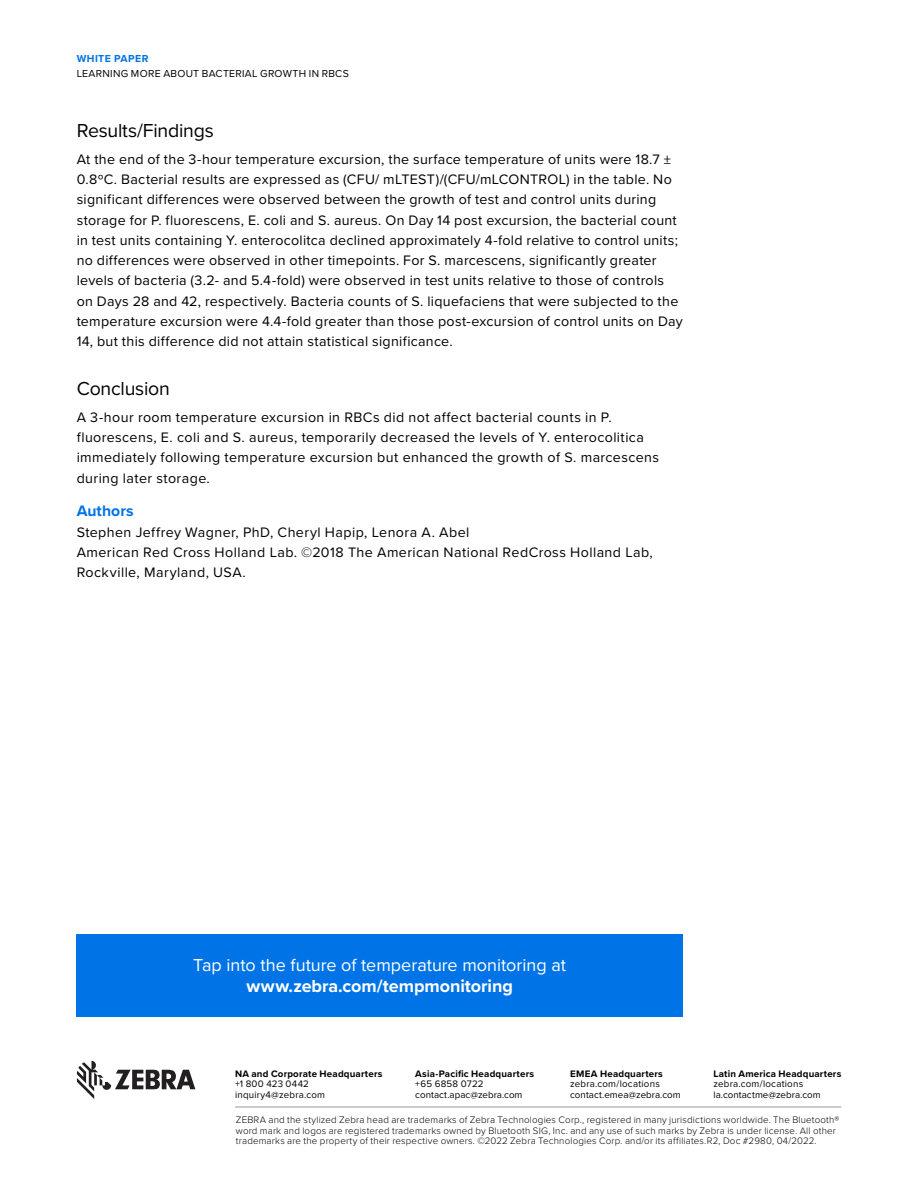
<style>
.page{position:relative;width:918px;height:1188px;background:#fff}
.page>*{position:absolute;margin:0;border:0;box-sizing:border-box;transform-origin:0 0}
.t1{font:19.5px "Proxima Nova";letter-spacing:-.01em;color:#000}
.t2{font:18px "Proxima Nova";color:#fff}
.t3{font:700 18px "Proxima Nova";color:#fff}
.t4{font:700 15.75px "Proxima Nova";color:#0073e6}
.t5{font:14.25px/20.2px "Proxima Nova";letter-spacing:.02em;color:#000}
.t6{font:10.5px "Proxima Nova";letter-spacing:.025em;color:#000}
.t7{font:700 10.5px "Proxima Nova";letter-spacing:.04em;color:#0073e6}
.t8{font:300 9.75px/10.5px "Proxima Nova";letter-spacing:.015em;color:#000}
.t9{font:9.75px/10.5px "Proxima Nova";letter-spacing:.005em;color:#000}
.t10{font:700 9.75px "Proxima Nova";letter-spacing:.02em;color:#000}
.t11{font:9.75px/10.5px "Proxima Nova";letter-spacing:.025em;color:#000}
.t12{font:9.75px "Proxima Nova";letter-spacing:.025em;color:#000101}
</style>
<div class="page">
<div style="left:77px;top:934px;width:606px;height:83px;background:#0073e6"></div>
<hr style="left:235px;top:1107px;width:606px;height:1px;background:#999">
<svg style="left:77px;top:1061px;width:118px;height:38px"></svg>
<p class="t7" style="left:77px;top:51px;width:73px">WHITE PAPER</p>
<p class="t6" style="left:77px;top:65px;width:274px">LEARNING MORE ABOUT BACTERIAL GROWTH IN RBCS</p>
<h1 class="t1" style="left:77px;top:116px;width:139px">Results/Findings</h1>
<p class="t5" style="left:77px;top:148px;width:608px">At the end of the 3-hour temperature excursion, the surface temperature of units were 18.7 ± 0.8ºC. Bacterial results are expressed as (CFU/ mLTEST)/(CFU/mLCONTROL) in the table. No significant differences were observed between the growth of test and control units during storage for P. fluorescens, E. coli and S. aureus. On Day 14 post excursion, the bacterial count in test units containing Y. enterocolitca declined approximately 4-fold relative to control units; no differences were observed in other timepoints. For S. marcescens, significantly greater levels of bacteria (3.2- and 5.4-fold) were observed in test units relative to those of controls on Days 28 and 42, respectively. Bacteria counts of S. liquefaciens that were subjected to the temperature excursion were 4.4-fold greater than those post-excursion of control units on Day 14, but this difference did not attain statistical significance.</p>
<h1 class="t1" style="left:77px;top:374px;width:95px">Conclusion</h1>
<p class="t5" style="left:77px;top:406px;width:584px">A 3-hour room temperature excursion in RBCs did not affect bacterial counts in P. fluorescens, E. coli and S. aureus, temporarily decreased the levels of Y. enterocolitica immediately following temperature excursion but enhanced the growth of S. marcescens during later storage.</p>
<p class="t4" style="left:77px;top:499px;width:59px">Authors</p>
<p class="t5" style="left:77px;top:521px;width:578px">Stephen Jeffrey Wagner, PhD, Cheryl Hapip, Lenora A. Abel<br>American Red Cross Holland Lab. ©2018 The American National RedCross Holland Lab,<br>Rockville, Maryland, USA.</p>
<p class="t2" style="left:193px;top:952px;width:374px">Tap into the future of temperature monitoring at</p>
<p class="t3" style="left:247px;top:973px;width:268px">www.zebra.com/tempmonitoring</p>
<p class="t10" style="left:714px;top:1066px;width:129px">Latin America Headquarters</p>
<p class="t12" style="left:714px;top:1077px;width:91px">zebra.com/locations</p>
<p class="t9" style="left:714px;top:1089px;width:109px">la.contactme@zebra.com</p>
<p class="t8" style="left:236px;top:1114px;width:605px">ZEBRA and the stylized Zebra head are trademarks of Zebra Technologies Corp., registered in many jurisdictions worldwide. The Bluetooth® word mark and logos are registered trademarks owned by Bluetooth SIG, Inc. and any use of such marks by Zebra is under license. All other trademarks are the property of their respective owners. ©2022 Zebra Technologies Corp. and/or its affiliates.R2, Doc #2980, 04/2022.</p>
<p class="t10" style="left:415px;top:1066px;width:120px">Asia-Pacific Headquarters</p>
<p class="t9" style="left:415px;top:1078px;width:109px">+65 6858 0722 contact.apac@zebra.com</p>
<p class="t10" style="left:235px;top:1066px;width:149px">NA and Corporate Headquarters</p>
<p class="t11" style="left:235px;top:1078px;width:92px">+1 800 423 0442 inquiry4@zebra.com</p>
<p class="t10" style="left:570px;top:1066px;width:94px">EMEA Headquarters</p>
<p class="t9" style="left:570px;top:1078px;width:112px">zebra.com/locations contact.emea@zebra.com</p>
</div>
